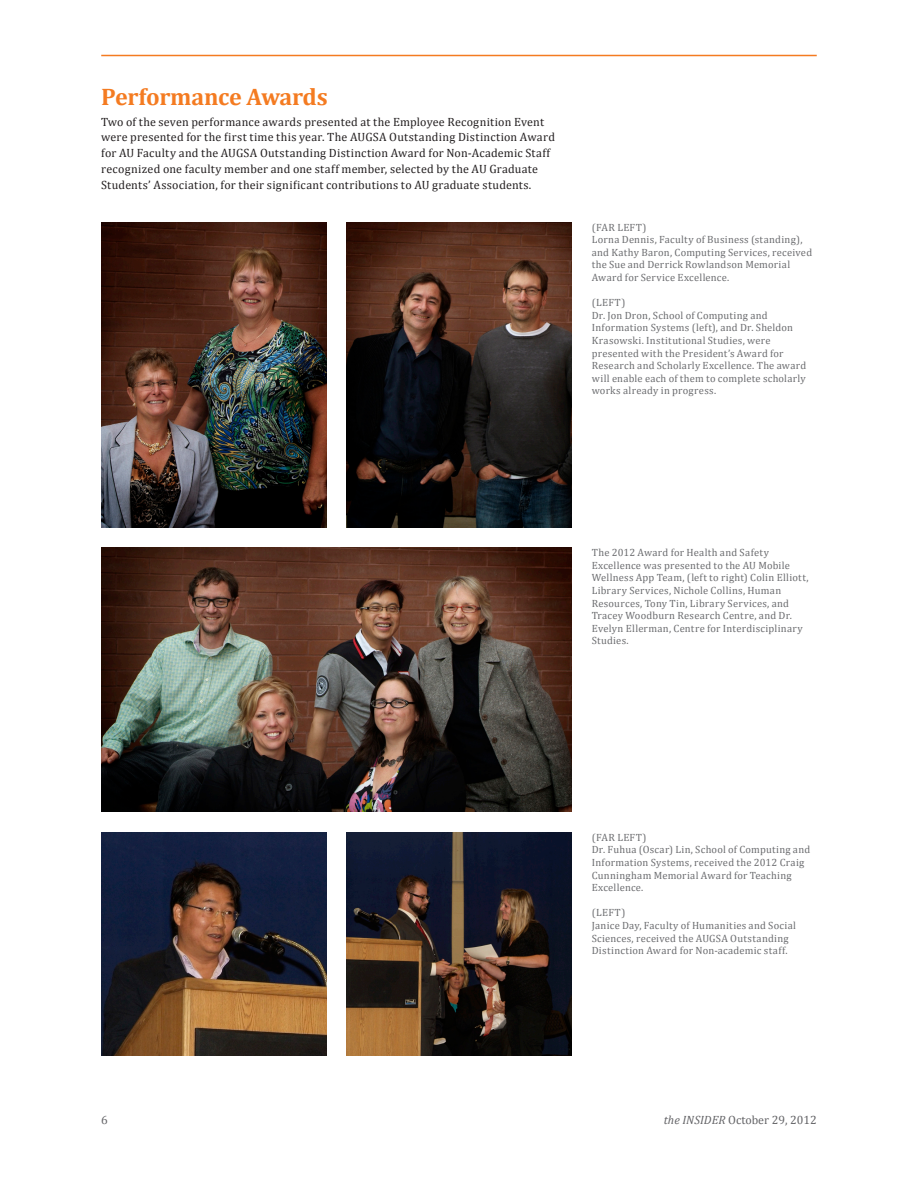
<style>
.page{position:relative;width:918px;height:1188px;background:#fff}
.page>*{position:absolute;margin:0;border:0;box-sizing:border-box;transform-origin:0 0}
.SubHeader{font:700 24px "Cambria";letter-spacing:-.01em;color:#f47b21}
.basic_copy{font:12px/15.8px "Cambria";letter-spacing:.02em;color:#231f20}
.t1{font:12px "Cambria";color:#636366}
.byline{font:10.5px/12.6px "Cambria";letter-spacing:.025em;color:#6c6d70}
.s1{font-style:italic}
</style>
<div class="page">
<hr style="left:101px;top:55px;width:716px;height:1px;background:#f47b21">
<img style="left:346px;top:222px;width:225px;height:305px">
<img style="left:101px;top:222px;width:225px;height:305px">
<img style="left:101px;top:833px;width:225px;height:223px">
<img style="left:101px;top:548px;width:471px;height:264px">
<img style="left:346px;top:833px;width:225px;height:223px">
<p class="SubHeader" style="left:101px;top:82px;width:228px">Performance Awards</p>
<p class="basic_copy" style="left:101px;top:114px;width:455px">Two of the seven performance awards presented at the Employee Recognition Event were presented for the first time this year. The AUGSA Outstanding Distinction Award for AU Faculty and the AUGSA Outstanding Distinction Award for Non-Academic Staff recognized one faculty member and one staff member, selected by the AU Graduate Students’ Association, for their significant contributions to AU graduate students.</p>
<p class="byline" style="left:592px;top:221px;width:56px">(FAR LEFT)</p>
<p class="byline" style="left:592px;top:233px;width:222px">Lorna Dennis, Faculty of Business (standing), and Kathy Baron, Computing Services, received the Sue and Derrick Rowlandson Memorial Award for Service Excellence.</p>
<p class="byline" style="left:592px;top:296px;width:35px">(LEFT)</p>
<p class="byline" style="left:592px;top:309px;width:216px">Dr. Jon Dron, School of Computing and Information Systems (left), and Dr. Sheldon Krasowski. Institutional Studies, were presented with the President’s Award for Research and Scholarly Excellence. The award will enable each of them to complete scholarly works already in progress.</p>
<p class="byline" style="left:592px;top:546px;width:218px">The 2012 Award for Health and Safety Excellence was presented to the AU Mobile Wellness App Team, (left to right) Colin Elliott, Library Services, Nichole Collins, Human Resources, Tony Tin, Library Services, and Tracey Woodburn Research Centre, and Dr.<br>Evelyn Ellerman, Centre for Interdisciplinary Studies.</p>
<p class="byline" style="left:592px;top:831px;width:56px">(FAR LEFT)</p>
<p class="byline" style="left:592px;top:843px;width:220px">Dr. Fuhua (Oscar) Lin, School of Computing and Information Systems, received the 2012 Craig Cunningham Memorial Award for Teaching Excellence.</p>
<p class="byline" style="left:592px;top:906px;width:35px">(LEFT)</p>
<p class="byline" style="left:592px;top:919px;width:206px">Janice Day, Faculty of Humanities and Social<br>Sciences, received the AUGSA Outstanding<br>Distinction Award for Non-academic staff.</p>
<p class="t1" style="left:101px;top:1113px;width:8px">6</p>
<p class="t1" style="left:664px;top:1113px;width:154px"><span class="s1">the INSIDER</span> October 29, 2012</p>
</div>
